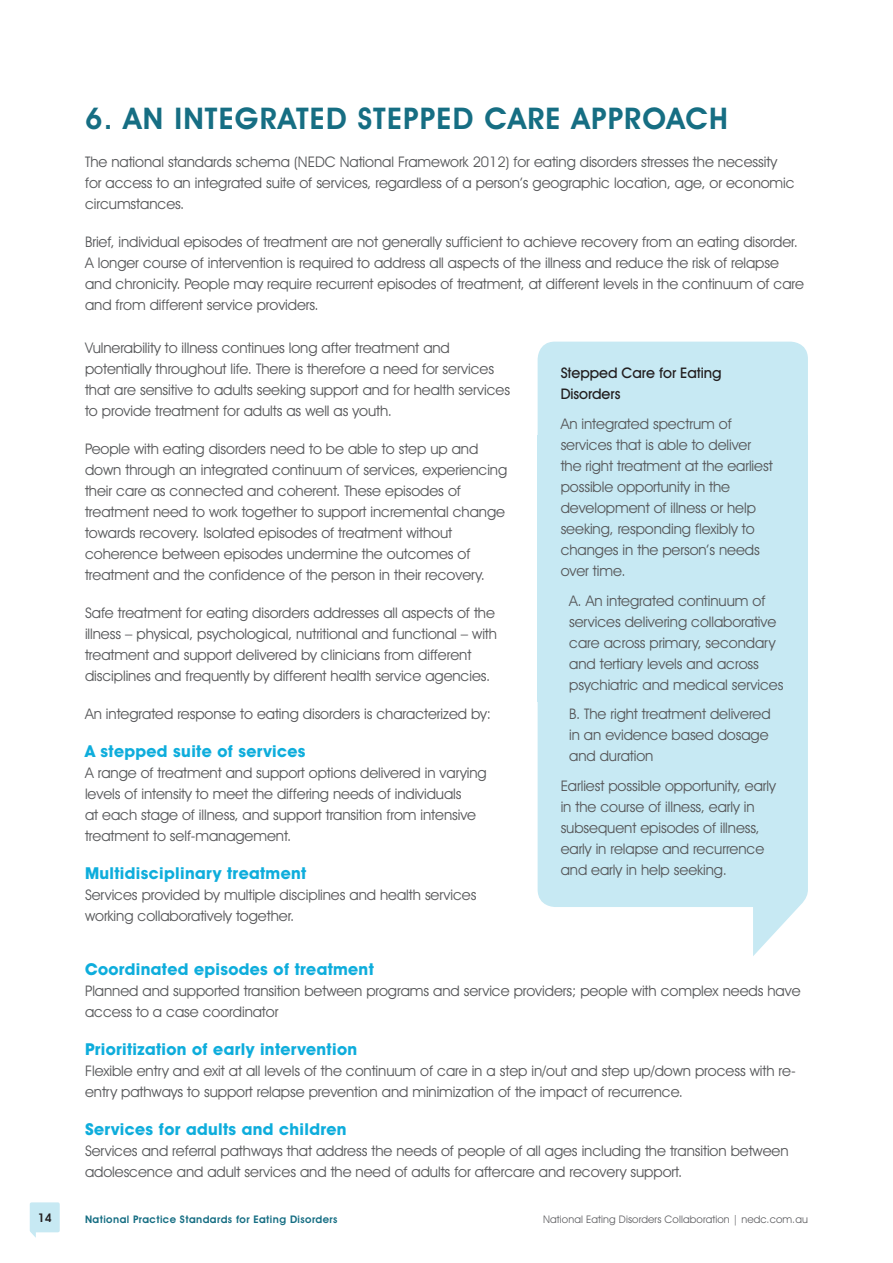
<style>
.page{position:relative;width:893px;height:1263px;background:#fff}
.page>*{position:absolute;margin:0;border:0;box-sizing:border-box;transform-origin:0 0}
.t1{font:600 30px "Avant Garde IT Cby BT";letter-spacing:.04em;color:#166e83}
.t2{font:700 16.5px "Avant Garde IT Cby BT";letter-spacing:.02em;color:#0eaddc}
.t3{font:14.7px/21px "Avant Garde IT Cby BT";letter-spacing:-.005em;color:#57585a}
.t4{font:500 14.7px/21px "Avant Garde IT Cby BT";letter-spacing:-.005em;color:#231f20}
.t5{font:600 12px "Avant Garde IT Cby BT";color:#231f20}
.t6{font:10.5px "Avant Garde IT Cby BT";letter-spacing:.01em;color:#636366}
.t7{font:600 10.5px "Avant Garde IT Cby BT";letter-spacing:.04em;color:#166e83}
</style>
<div class="page">
<svg style="left:30px;top:1202px;width:30px;height:36px"></svg>
<svg style="left:538px;top:701px;width:270px;height:255px;fill:#c7e9f3"></svg>
<div style="left:538px;top:342px;width:270px;height:93px;background:#c7e9f3"></div>
<div style="left:538px;top:435px;width:270px;height:266px;background:#c7e9f3"></div>
<h1 class="t1" style="left:85px;top:101px;width:644px">6. AN INTEGRATED STEPPED CARE APPROACH</h1>
<p class="t3" style="left:85px;top:151px;width:711px">The national standards schema (NEDC National Framework 2012) for eating disorders stresses the necessity for access to an integrated suite of services, regardless of a person’s geographic location, age, or economic circumstances.</p>
<p class="t3" style="left:85px;top:231px;width:720px">Brief, individual episodes of treatment are not generally sufficient to achieve recovery from an eating disorder.<br>A longer course of intervention is required to address all aspects of the illness and reduce the risk of relapse and chronicity. People may require recurrent episodes of treatment, at different levels in the continuum of care and from different service providers.</p>
<p class="t3" style="left:85px;top:337px;width:427px">Vulnerability to illness continues long after treatment and potentially throughout life. There is therefore a need for services that are sensitive to adults seeking support and for health services to provide treatment for adults as well as youth.</p>
<p class="t3" style="left:85px;top:438px;width:424px">People with eating disorders need to be able to step up and down through an integrated continuum of services, experiencing their care as connected and coherent. These episodes of treatment need to work together to support incremental change towards recovery. Isolated episodes of treatment without coherence between episodes undermine the outcomes of treatment and the confidence of the person in their recovery.</p>
<p class="t3" style="left:85px;top:602px;width:414px">Safe treatment for eating disorders addresses all aspects of the illness – physical, psychological, nutritional and functional – with treatment and support delivered by clinicians from different disciplines and frequently by different health service agencies.</p>
<p class="t3" style="left:85px;top:703px;width:408px">An integrated response to eating disorders is characterized by:</p>
<p class="t2" style="left:85px;top:741px;width:222px">A stepped suite of services</p>
<p class="t3" style="left:85px;top:762px;width:403px">A range of treatment and support options delivered in varying levels of intensity to meet the differing needs of individuals<br>at each stage of illness, and support transition from intensive treatment to self-management.</p>
<p class="t2" style="left:85px;top:863px;width:223px">Multidisciplinary treatment</p>
<p class="t3" style="left:85px;top:884px;width:393px">Services provided by multiple disciplines and health services working collaboratively together.</p>
<p class="t2" style="left:85px;top:959px;width:290px">Coordinated episodes of treatment</p>
<p class="t3" style="left:85px;top:980px;width:717px">Planned and supported transition between programs and service providers; people with complex needs have access to a case coordinator</p>
<p class="t2" style="left:85px;top:1039px;width:274px">Prioritization of early intervention</p>
<p class="t3" style="left:85px;top:1060px;width:712px">Flexible entry and exit at all levels of the continuum of care in a step in/out and step up/down process with re&shy;entry pathways to support relapse prevention and minimization of the impact of recurrence.</p>
<p class="t2" style="left:85px;top:1119px;width:263px">Services for adults and children</p>
<p class="t3" style="left:85px;top:1140px;width:705px">Services and referral pathways that address the needs of people of all ages including the transition between adolescence and adult services and the need of adults for aftercare and recovery support.</p>
<p class="t4" style="left:561px;top:363px;width:163px">Stepped Care for Eating<br>Disorders</p>
<p class="t3" style="left:561px;top:413px;width:213px">An integrated spectrum of services that is able to deliver the right treatment at the earliest possible opportunity in the development of illness or help seeking, responding flexibly to changes in the person’s needs over time.</p>
<p class="t3" style="left:569px;top:590px;width:216px">A. An integrated continuum of services delivering collaborative care across primary, secondary and tertiary levels and across psychiatric and medical services</p>
<p class="t3" style="left:569px;top:703px;width:203px">B. The right treatment delivered in an evidence based dosage and duration</p>
<p class="t3" style="left:561px;top:775px;width:217px">Earliest possible opportunity, early in the course of illness, early in subsequent episodes of illness, early in relapse and recurrence and early in help seeking.</p>
<p class="t5" style="left:38px;top:1210px;width:15px">14</p>
<p class="t7" style="left:85px;top:1213px;width:254px">National Practice Standards for Eating Disorders</p>
<p class="t6" style="left:543px;top:1213px;width:266px">National Eating Disorders Collaboration | nedc.com.au</p>
</div>
